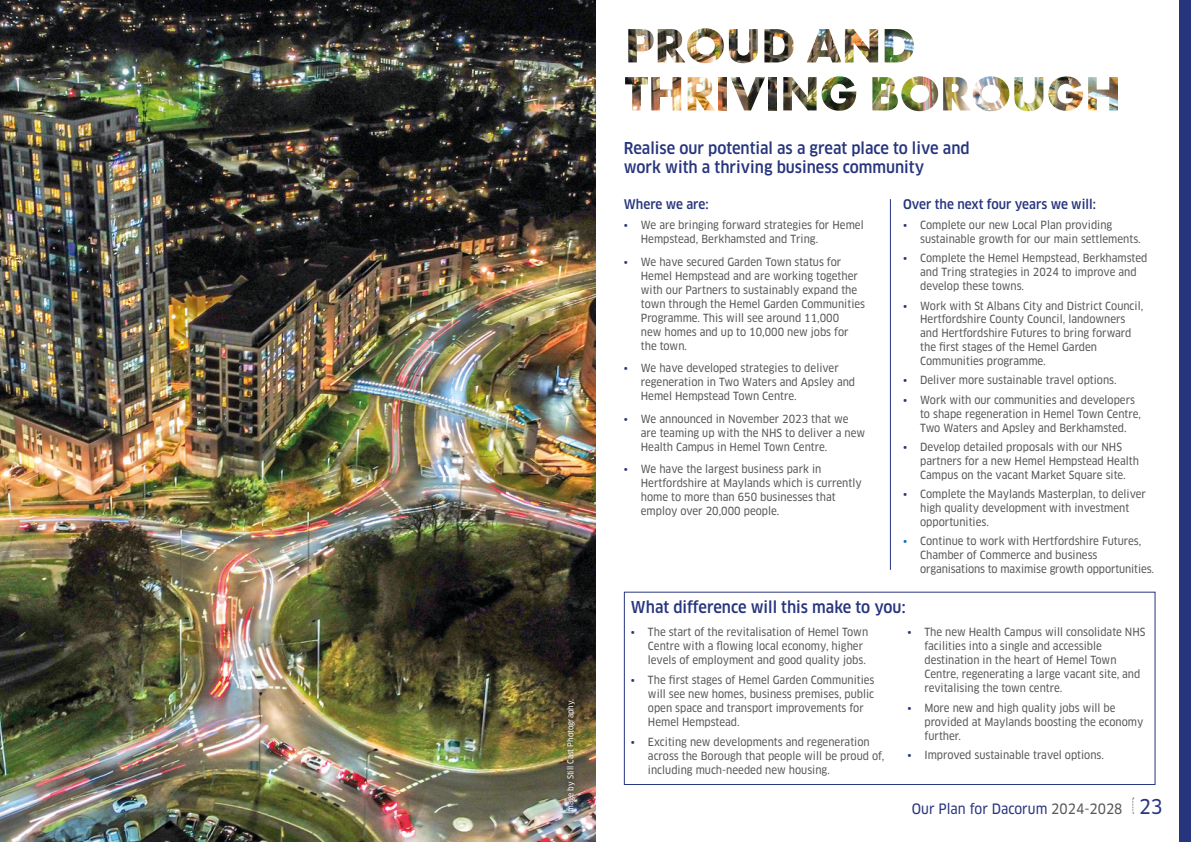
<style>
.page{position:relative;width:1191px;height:842px;background:#fff}
.page>*{position:absolute;margin:0;border:0;box-sizing:border-box;transform-origin:0 0}
.t1{font:500 condensed 16px/19px "Clan OT";color:#27357e}
.t2{font:14px "Clan OT Narrow News";color:#27357e}
.t3{font:500 condensed 13px "Clan OT";color:#27357e}
.t4{font:11px/14px "Clan OT Narrow News";color:#575756}
.t5{font:8px "Clan OT Narrow News";color:#fff}
.s1{color:#27357e}
.s2{color:#0075bf}
.s3{color:#575756}
.s4{font-size:20px}
</style>
<div class="page">
<svg style="left:1132px;top:798px;width:1px;height:16px"></svg>
<div style="left:1179px;top:0;width:12px;height:842px;background:#27357e"></div>
<div style="left:624px;top:592px;width:531px;height:193px;border:1px solid #27357e"></div>
<hr style="left:890px;top:199px;width:1px;height:371px;background:#27357e">
<img style="left:0;top:0;width:595px;height:842px">
<img style="left:625px;top:28px;width:493px;height:84px">
<div style="left:562px;top:695px;width:17px;height:123px;background:#1d1d1b;opacity:.75"></div>
<p class="t5" style="left:566px;top:814px;width:117px;rotate:-90deg">Image by Still Cast Photography.</p>
<h1 class="t1" style="left:624px;top:139px;width:347px">Realise our potential as a great place to live and work with a thriving business community</h1>
<p class="t3" style="left:903px;top:197px;width:194px">Over the next four years we will:</p>
<p class="t4" style="left:920px;top:218px;width:222px;text-indent:-17px"><span class="s1">•</span> Complete our new Local Plan providing sustainable growth for our main settlements.</p>
<p class="t4" style="left:920px;top:252px;width:229px;text-indent:-17px"><span class="s1">•</span> Complete the Hemel Hempstead, Berkhamsted and Tring strategies in 2024 to improve and develop these towns.</p>
<p class="t4" style="left:920px;top:299px;width:225px;text-indent:-17px"><span class="s1">•</span> Work with St Albans City and District Council, Hertfordshire County Council, landowners and Hertfordshire Futures to bring forward the first stages of the Hemel Garden Communities programme.</p>
<p class="t4" style="left:903px;top:373px;width:215px"><span class="s1">•</span> Deliver more sustainable travel options.</p>
<p class="t4" style="left:920px;top:393px;width:222px;text-indent:-17px"><span class="s1">•</span> Work with our communities and developers to shape regeneration in Hemel Town Centre,<br>Two Waters and Apsley and Berkhamsted.</p>
<p class="t4" style="left:920px;top:440px;width:220px;text-indent:-17px"><span class="s1">•</span> Develop detailed proposals with our NHS partners for a new Hemel Hempstead Health<br>Campus on the vacant Market Square site.</p>
<p class="t4" style="left:920px;top:487px;width:227px;text-indent:-17px"><span class="s1">•</span> Complete the Maylands Masterplan, to deliver high quality development with investment opportunities.</p>
<p class="t4" style="left:920px;top:534px;width:235px;text-indent:-17px"><span class="s2">•</span> Continue to work with Hertfordshire Futures,<br>Chamber of Commerce and business organisations to maximise growth opportunities.</p>
<p class="t3" style="left:624px;top:197px;width:86px">Where we are:</p>
<p class="t4" style="left:641px;top:218px;width:224px;text-indent:-17px"><span class="s1">•</span> We are bringing forward strategies for Hemel<br>Hempstead, Berkhamsted and Tring.</p>
<p class="t4" style="left:641px;top:255px;width:226px;text-indent:-17px"><span class="s1">•</span> We have secured Garden Town status for Hemel Hempstead and are working together with our Partners to sustainably expand the town through the Hemel Garden Communities Programme. This will see around 11,000<br>new homes and up to 10,000 new jobs for the town.</p>
<p class="t4" style="left:641px;top:361px;width:216px;text-indent:-17px"><span class="s1">•</span> We have developed strategies to deliver regeneration in Two Waters and Apsley and<br>Hemel Hempstead Town Centre.</p>
<p class="t4" style="left:641px;top:412px;width:226px;text-indent:-17px"><span class="s1">•</span> We announced in November 2023 that we are teaming up with the NHS to deliver a new<br>Health Campus in Hemel Town Centre.</p>
<p class="t4" style="left:641px;top:462px;width:222px;text-indent:-17px"><span class="s1">•</span> We have the largest business park in Hertfordshire at Maylands which is currently home to more than 650 businesses that employ over 20,000 people.</p>
<h1 class="t1" style="left:631px;top:598px;width:276px">What difference will this make to you:</h1>
<p class="t4" style="left:648px;top:625px;width:222px;text-indent:-17px"><span class="s1">•</span> The start of the revitalisation of Hemel Town<br>Centre with a flowing local economy, higher levels of employment and good quality jobs.</p>
<p class="t4" style="left:648px;top:673px;width:228px;text-indent:-17px"><span class="s1">•</span> The first stages of Hemel Garden Communities will see new homes, business premises, public open space and transport improvements for Hemel Hempstead.</p>
<p class="t4" style="left:648px;top:734px;width:238px;text-indent:-17px"><span class="s1">•</span> Exciting new developments and regeneration across the Borough that people will be proud of, including much-needed new housing.</p>
<p class="t4" style="left:924px;top:625px;width:223px;text-indent:-17px"><span class="s1">•</span> The new Health Campus will consolidate NHS facilities into a single and accessible destination in the heart of Hemel Town Centre, regenerating a large vacant site, and revitalising the town centre.</p>
<p class="t4" style="left:924px;top:700px;width:220px;text-indent:-17px"><span class="s1">•</span> More new and high quality jobs will be provided at Maylands boosting the economy further.</p>
<p class="t4" style="left:907px;top:748px;width:198px"><span class="s1">•</span> Improved sustainable travel options.</p>
<p class="t2" style="left:912px;top:800px;width:252px">Our Plan for Dacorum <span class="s3">2024-2028</span> <span class="s4">23</span></p>
</div>
